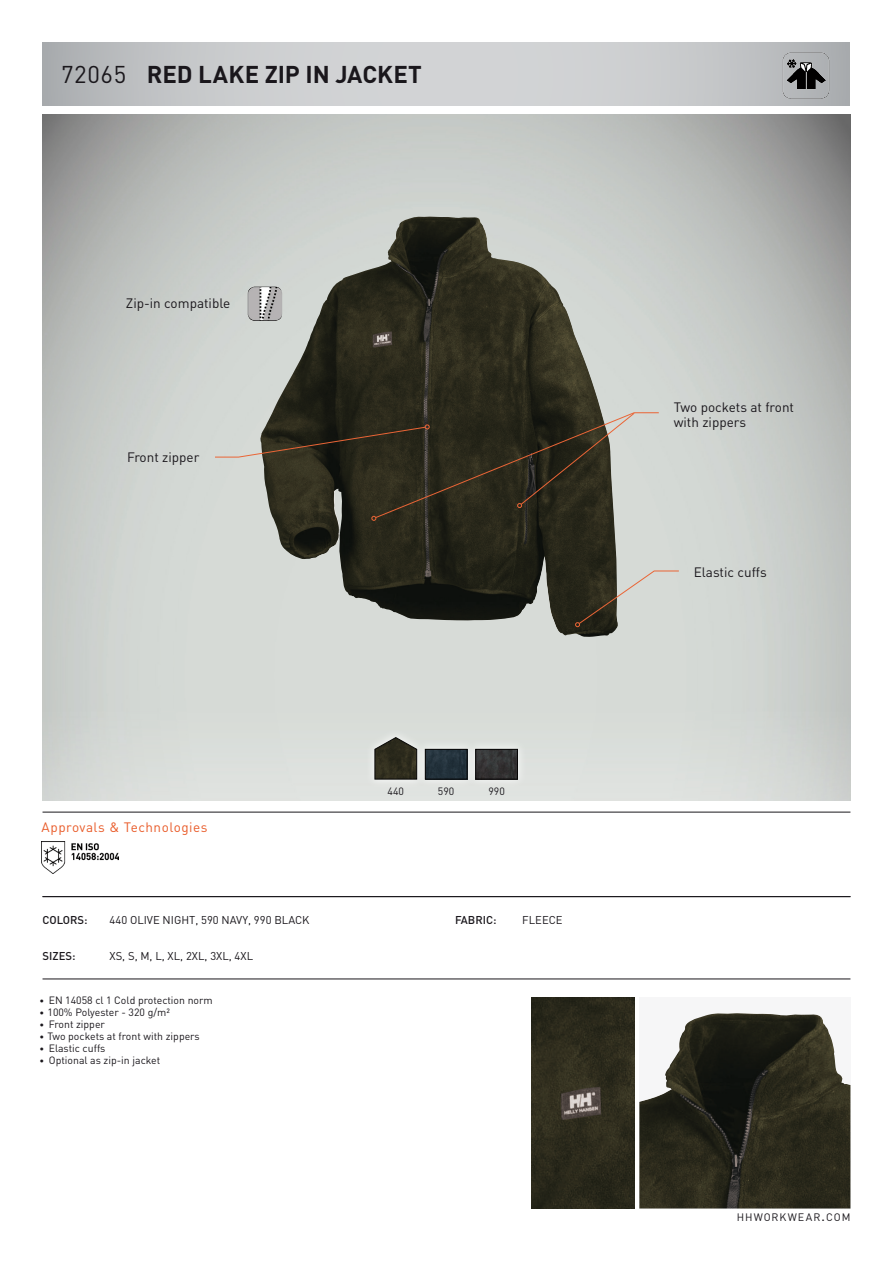
<style>
.page{position:relative;width:893px;height:1263px;background:#fff}
.page>*{position:absolute;margin:0;border:0;box-sizing:border-box;transform-origin:0 0}
.Artikkelnummer{font:700 24px "DIN";color:#1a171c}
.Artikkelnummer-2{font:24px "DIN";letter-spacing:.025em;color:#1a171c}
.Characteristics{font:13.5px/15px "DIN";color:#1a171c}
.t1{font:13.5px "DIN";letter-spacing:.04em;color:#e95b29}
.Colors__sizes__fabri{font:11.25px "DIN";color:#1a171c}
.t2{font:500 11.25px "DIN";color:#1a171c}
.t3{font:10.65px "DIN";letter-spacing:.09em;color:#1a171c}
.Color_codes{font:10.5px "DIN";color:#1a171c}
.s1{font-size:9px}
.s2{font-size:15.3px}
</style>
<div class="page">
<svg style="left:43px;top:43px;width:807px;height:63px;background:#c7c9cb"></svg>
<hr style="left:43px;top:979px;width:807px;height:1px;background:#1a171c">
<hr style="left:43px;top:896px;width:807px;height:1px;background:#1a171c">
<hr style="left:43px;top:812px;width:807px;height:1px;background:#1a171c">
<img style="left:43px;top:115px;width:807px;height:686px">
<img style="left:259px;top:217px;width:360px;height:420px">
<div style="left:639px;top:997px;width:211px;height:211px;background:#f6f6f7"></div>
<img style="left:639px;top:1013px;width:211px;height:195px">
<img style="left:531px;top:997px;width:103px;height:212px">
<svg style="left:575px;top:570px;width:105px;height:57px;background:#939289"></svg>
<svg style="left:214px;top:412px;width:446px;height:109px;background:#535246"></svg>
<img style="left:782px;top:52px;width:49px;height:47px">
<img style="left:42px;top:842px;width:76px;height:31px">
<img style="left:248px;top:287px;width:34px;height:34px">
<div style="left:465px;top:739px;width:62px;height:50px;background:#e1e4e1"></div>
<img style="left:477px;top:751px;width:39px;height:27px">
<div style="left:475px;top:749px;width:43px;height:31px;border:1px solid #060505"></div>
<div style="left:415px;top:739px;width:62px;height:50px;background:#fff;opacity:.75"></div>
<img style="left:427px;top:751px;width:39px;height:27px">
<div style="left:425px;top:749px;width:43px;height:31px;border:1px solid #060505"></div>
<div style="left:365px;top:728px;width:62px;height:61px;background:#e0e3e0"></div>
<svg style="left:374px;top:737px;width:44px;height:43px;background:#4a493d"></svg>
<p class="Artikkelnummer-2" style="left:61px;top:60px;width:67px">72065</p>
<p class="Artikkelnummer" style="left:147px;top:59px;width:277px">RED LAKE ZIP IN JACKET</p>
<p class="Characteristics" style="left:126px;top:295px;width:106px">Zip-in compatible</p>
<p class="Characteristics" style="left:127px;top:449px;width:74px">Front zipper</p>
<p class="t1" style="left:42px;top:818px;width:167px">Approvals &amp; Technologies</p>
<p class="t2" style="left:43px;top:913px;width:47px">COLORS:</p>
<p class="t2" style="left:43px;top:949px;width:34px">SIZES:</p>
<p class="Colors__sizes__fabri" style="left:110px;top:913px;width:201px">440 OLIVE NIGHT, 590 NAVY, 990 BLACK</p>
<p class="Colors__sizes__fabri" style="left:109px;top:949px;width:145px">XS, S, M, L, XL, 2XL, 3XL, 4XL</p>
<p class="Color_codes" style="left:40px;top:993px;width:175px"><span class="s1">•</span> EN 14058 cl 1 Cold protection norm</p>
<p class="Color_codes" style="left:40px;top:1005px;width:132px"><span class="s1">•</span> 100% Polyester - 320 g/m²</p>
<p class="Color_codes" style="left:40px;top:1017px;width:67px"><span class="s1">•</span> Front zipper</p>
<p class="Color_codes" style="left:40px;top:1029px;width:162px"><span class="s1">•</span> Two pockets at front with zippers</p>
<p class="Color_codes" style="left:40px;top:1041px;width:67px"><span class="s1">•</span> Elastic cuffs</p>
<p class="Color_codes" style="left:40px;top:1053px;width:122px"><span class="s1">•</span> Optional as zip-in jacket</p>
<p class="Color_codes" style="left:388px;top:784px;width:18px">440</p>
<p class="Color_codes" style="left:438px;top:784px;width:18px">590</p>
<p class="Color_codes" style="left:488px;top:784px;width:18px">990</p>
<p class="t2" style="left:455px;top:913px;width:43px">FABRIC:</p>
<p class="Colors__sizes__fabri" style="left:522px;top:913px;width:42px">FLEECE</p>
<p class="Characteristics" style="left:674px;top:399px;width:122px">Two pockets at front with zippers</p>
<p class="Characteristics" style="left:694px;top:564px;width:75px">Elastic cuffs</p>
<p class="t3" style="left:737px;top:1211px;width:115px">HHWORKWEAR<span class="s2">.</span>COM</p>
</div>
